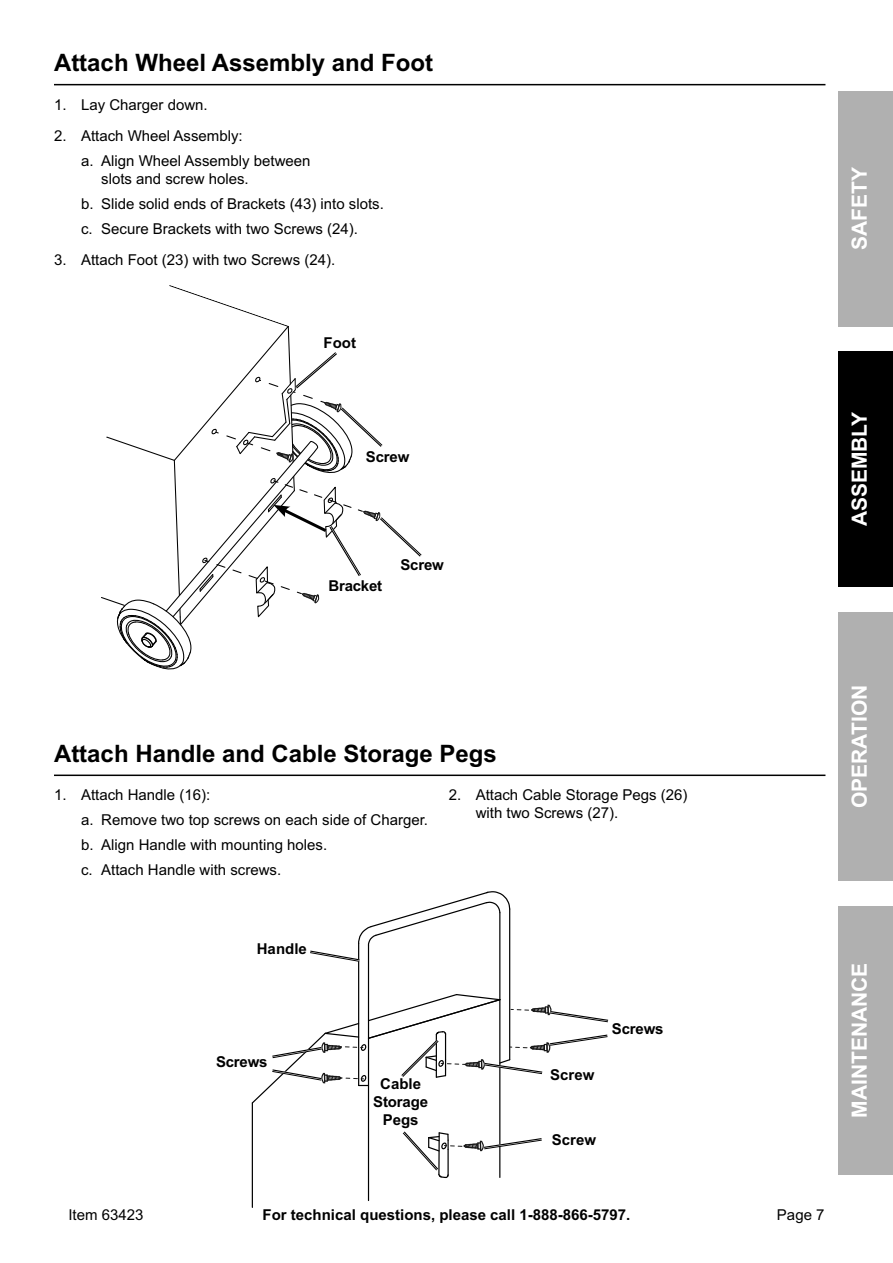
<style>
.page{position:relative;width:893px;height:1263px;background:#fff}
.page>*{position:absolute;margin:0;border:0;box-sizing:border-box;transform-origin:0 0}
.Subheading{font:700 24px "Arial";color:#000}
.t1{font:700 21px "Arial";color:#fff}
.t2{font:15px/18px "Arial";color:#000}
.t3{font:700 15px/18px "Arial";color:#000;text-align:center}
</style>
<div class="page">
<div style="left:839px;top:91px;width:54px;height:236px;background:#b0b0b0"></div>
<div style="left:839px;top:612px;width:54px;height:269px;background:#b0b0b0"></div>
<div style="left:839px;top:906px;width:54px;height:269px;background:#b0b0b0"></div>
<div style="left:839px;top:352px;width:54px;height:235px;background:#000"></div>
<hr style="left:54px;top:84px;width:771px;height:1px;background:#000">
<svg style="left:101px;top:285px;width:321px;height:385px"></svg>
<hr style="left:54px;top:774px;width:771px;height:2px;background:#000">
<hr style="left:252px;top:1103px;width:1px;height:104px;background:#000">
<hr style="left:368px;top:1038px;width:1px;height:162px;background:#000">
<hr style="left:499px;top:1000px;width:1px;height:177px;background:#000">
<hr style="left:368px;top:945px;width:1px;height:93px;background:#000">
<hr style="left:358px;top:943px;width:1px;height:142px;background:#000">
<hr style="left:499px;top:913px;width:1px;height:87px;background:#000">
<hr style="left:509px;top:909px;width:1px;height:151px;background:#000">
<svg style="left:310px;top:891px;width:201px;height:72px"></svg>
<svg style="left:252px;top:993px;width:357px;height:112px"></svg>
<svg style="left:402px;top:1129px;width:140px;height:50px"></svg>
<p class="Subheading" style="left:54px;top:47px;width:381px">Attach Wheel Assembly and Foot</p>
<p class="t2" style="left:54px;top:96px;width:155px">1. Lay Charger down.</p>
<p class="t2" style="left:54px;top:127px;width:190px">2. Attach Wheel Assembly:</p>
<p class="t2" style="left:101px;top:152px;width:211px;text-indent:-20px">a. Align Wheel Assembly between slots and screw holes.</p>
<p class="t2" style="left:81px;top:195px;width:304px">b. Slide solid ends of Brackets (43) into slots.</p>
<p class="t2" style="left:81px;top:219px;width:278px">c. Secure Brackets with two Screws (24).</p>
<p class="t2" style="left:54px;top:251px;width:283px">3. Attach Foot (23) with two Screws (24).</p>
<p class="t3" style="left:324px;top:334px;width:34px">Foot</p>
<p class="t3" style="left:366px;top:448px;width:45px">Screw</p>
<p class="t3" style="left:400px;top:556px;width:45px">Screw</p>
<p class="t3" style="left:328px;top:577px;width:55px">Bracket</p>
<h2 class="t1" style="left:845px;top:250px;width:84px;rotate:-90deg">Safety</h2>
<h2 class="t1" style="left:845px;top:526px;width:116px;rotate:-90deg">Assembly</h2>
<p class="Subheading" style="left:54px;top:738px;width:444px">Attach Handle and Cable Storage Pegs</p>
<p class="t2" style="left:54px;top:786px;width:158px">1. Attach Handle (16):</p>
<p class="t2" style="left:81px;top:811px;width:349px">a. Remove two top screws on each side of Charger.</p>
<p class="t2" style="left:81px;top:836px;width:248px">b. Align Handle with mounting holes.</p>
<p class="t2" style="left:81px;top:860px;width:202px">c. Attach Handle with screws.</p>
<p class="t2" style="left:476px;top:786px;width:213px;text-indent:-27px">2. Attach Cable Storage Pegs (26) with two Screws (27).</p>
<p class="t3" style="left:257px;top:940px;width:52px">Handle</p>
<p class="t3" style="left:216px;top:1053px;width:53px">Screws</p>
<p class="t3" style="left:373px;top:1076px;width:56px">Cable<br>Storage<br>Pegs</p>
<p class="t3" style="left:550px;top:1066px;width:46px">Screw</p>
<p class="t3" style="left:612px;top:1020px;width:53px">Screws</p>
<p class="t3" style="left:552px;top:1131px;width:46px">Screw</p>
<p class="t2" style="left:68px;top:1206px;width:77px">Item 63423</p>
<p class="t3" style="left:263px;top:1206px;width:369px">For technical questions, please call 1-888-866-5797.</p>
<p class="t2" style="left:777px;top:1206px;width:49px">Page 7</p>
<h2 class="t1" style="left:845px;top:808px;width:125px;rotate:-90deg">Operation</h2>
<h2 class="t1" style="left:845px;top:1118px;width:154px;rotate:-90deg">Maintenance</h2>
</div>
